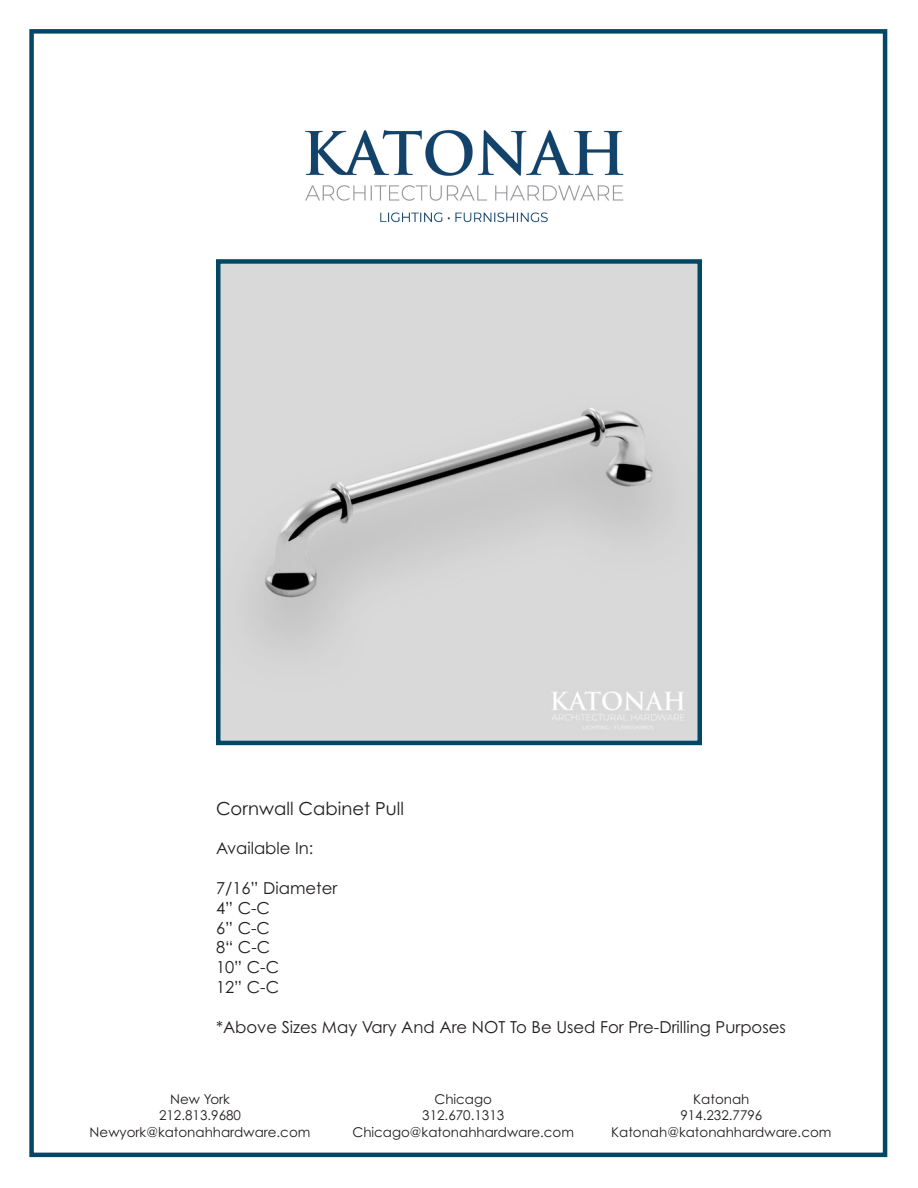
<style>
.page{position:relative;width:918px;height:1188px;background:#fff}
.page>*{position:absolute;margin:0;border:0;box-sizing:border-box;transform-origin:0 0}
.t1{font:18px "Century Gothic Pro";color:#231f20}
.t2{font:16.5px "Century Gothic Pro";color:#231f20}
.t3{font:13.5px "Century Gothic Pro";color:#231f20}
</style>
<div class="page">
<div style="left:29px;top:29px;width:858px;height:1128px;border:4px solid #024865"></div>
<img style="left:221px;top:264px;width:476px;height:476px">
<div style="left:216px;top:259px;width:486px;height:486px;border:4px solid #024865"></div>
<img style="left:305px;top:129px;width:319px;height:94px">
<p class="t1" style="left:216px;top:797px;width:190px">Cornwall Cabinet Pull</p>
<p class="t2" style="left:216px;top:838px;width:99px">Available In:</p>
<p class="t2" style="left:216px;top:878px;width:123px">7/16” Diameter</p>
<p class="t2" style="left:216px;top:898px;width:56px">4” C-C</p>
<p class="t2" style="left:216px;top:918px;width:56px">6” C-C</p>
<p class="t2" style="left:216px;top:937px;width:56px">8“ C-C</p>
<p class="t2" style="left:216px;top:957px;width:65px">10” C-C</p>
<p class="t2" style="left:216px;top:977px;width:65px">12” C-C</p>
<p class="t2" style="left:216px;top:1017px;width:571px">*Above Sizes May Vary And Are NOT To Be Used For Pre-Drilling Purposes</p>
<p class="t3" style="left:170px;top:1091px;width:61px">New York</p>
<p class="t3" style="left:159px;top:1107px;width:83px">212.813.9680</p>
<p class="t3" style="left:90px;top:1123px;width:222px">Newyork@katonahhardware.com</p>
<p class="t3" style="left:434px;top:1091px;width:59px">Chicago</p>
<p class="t3" style="left:422px;top:1107px;width:83px">312.670.1313</p>
<p class="t3" style="left:352px;top:1123px;width:223px">Chicago@katonahhardware.com</p>
<p class="t3" style="left:693px;top:1091px;width:58px">Katonah</p>
<p class="t3" style="left:680px;top:1107px;width:83px">914.232.7796</p>
<p class="t3" style="left:611px;top:1123px;width:222px">Katonah@katonahhardware.com</p>
</div>
